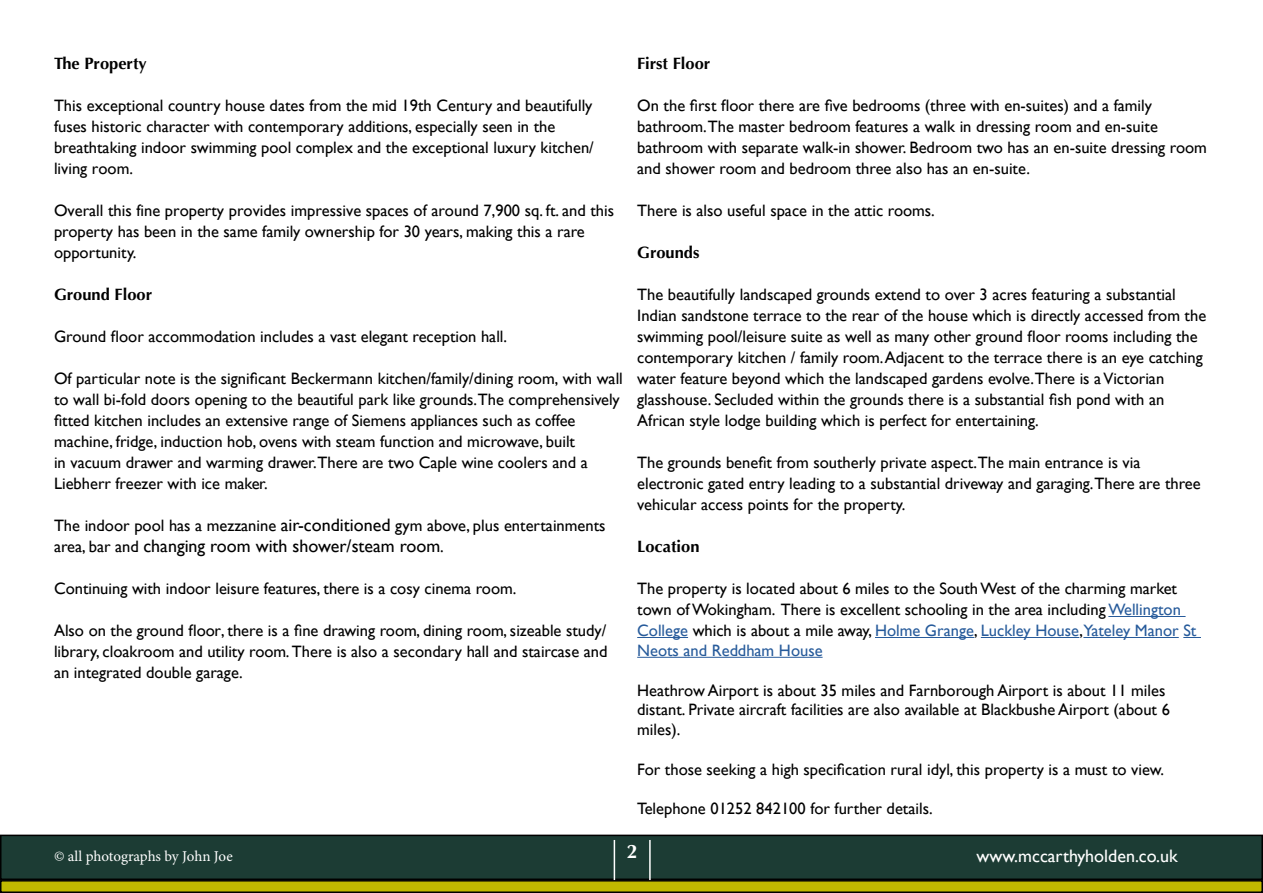
<style>
.page{position:relative;width:1263px;height:893px;background:#fff}
.page>*{position:absolute;margin:0;border:0;box-sizing:border-box;transform-origin:0 0}
.t1{font:700 19.5px "Optima";color:#fff}
.t2{font:18px "Gill Sans";color:#000}
.t3{font:18px "Gill Sans";color:#fff}
.t4{font:16.5px/21px "Gill Sans";color:#000}
.t5{font:700 16.5px "Optima";color:#000}
.t6{font:15px "Minion Pro";letter-spacing:-.005em;color:#fff}
.s1{font-size:18px}
.s2{font-size:16.5px}
.s3{color:#275b9b}
</style>
<div class="page">
<div style="left:1px;top:881px;width:1261px;height:11px;background:#c1b900"></div>
<div style="left:0;top:880px;width:1263px;height:13px;border:2px solid #000"></div>
<div style="left:1px;top:835px;width:1261px;height:44px;background:#1c3c34"></div>
<div style="left:0;top:835px;width:1263px;height:45px;border:2px solid #000"></div>
<hr style="left:1108px;top:616px;width:77px;height:1px;background:#275b9b">
<hr style="left:637px;top:637px;width:51px;height:1px;background:#275b9b">
<hr style="left:875px;top:637px;width:99px;height:1px;background:#275b9b">
<hr style="left:981px;top:637px;width:98px;height:1px;background:#275b9b">
<hr style="left:1083px;top:637px;width:96px;height:1px;background:#275b9b">
<svg style="left:1183px;top:637px;width:18px;height:1px"></svg>
<hr style="left:637px;top:657px;width:185px;height:1px;background:#275b9b">
<hr style="left:614px;top:840px;width:1px;height:40px;background:#fff">
<hr style="left:649px;top:840px;width:2px;height:40px;background:#fff">
<p class="t5" style="left:54px;top:54px;width:94px">The Property</p>
<p class="t4" style="left:54px;top:95px;width:541px">This exceptional country house dates from the mid 19th Century and beautifully fuses historic character with contemporary additions, especially seen in the breathtaking indoor swimming pool complex and the exceptional luxury kitchen/ living room.</p>
<p class="t4" style="left:54px;top:200px;width:562px">Overall this fine property provides impressive spaces of around 7,900 sq. ft. and this property has been in the same family ownership for 30 years, making this a rare opportunity.</p>
<p class="t5" style="left:54px;top:285px;width:100px">Ground Floor</p>
<p class="t4" style="left:54px;top:326px;width:455px">Ground floor accommodation includes a vast elegant reception hall.</p>
<p class="t4" style="left:54px;top:368px;width:570px">Of particular note is the significant Beckermann kitchen/family/dining room, with wall to wall bi-fold doors opening to the beautiful park like grounds. The comprehensively fitted kitchen includes an extensive range of Siemens appliances such as coffee machine, fridge, induction hob, ovens with steam function and microwave, built<br>in vacuum drawer and warming drawer. There are two Caple wine coolers and a Liebherr freezer with ice maker.</p>
<p class="t4" style="left:54px;top:515px;width:553px">The indoor pool has a mezzanine <span class="s1">air-conditioned</span> gym above, plus entertainments</p>
<p class="t2" style="left:54px;top:536px;width:391px"><span class="s2">area, bar and</span> changing room with shower/steam room<span class="s2">.</span></p>
<p class="t4" style="left:54px;top:578px;width:464px">Continuing with indoor leisure features, there is a cosy cinema room.</p>
<p class="t4" style="left:54px;top:620px;width:555px;text-align:justify">Also on the ground floor, there is a fine drawing room, dining room, sizeable study/ library, cloakroom and utility room.There is also a secondary hall and staircase and an integrated double garage.</p>
<p class="t5" style="left:637px;top:54px;width:75px">First Floor</p>
<p class="t4" style="left:637px;top:95px;width:571px">On the first floor there are five bedrooms (three with en-suites) and a family bathroom.The master bedroom features a walk in dressing room and en-suite bathroom with separate walk-in shower. Bedroom two has an en-suite dressing room and shower room and bedroom three also has an en-suite.</p>
<p class="t4" style="left:637px;top:200px;width:299px">There is also useful space in the attic rooms.</p>
<p class="t5" style="left:637px;top:243px;width:64px">Grounds</p>
<p class="t4" style="left:637px;top:284px;width:571px">The beautifully landscaped grounds extend to over 3 acres featuring a substantial Indian sandstone terrace to the rear of the house which is directly accessed from the swimming pool/leisure suite as well as many other ground floor rooms including the contemporary kitchen / family room. Adjacent to the terrace there is an eye catching water feature beyond which the landscaped gardens evolve.There is a Victorian glasshouse. Secluded within the grounds there is a substantial fish pond with an African style lodge building which is perfect for entertaining.</p>
<p class="t4" style="left:637px;top:452px;width:565px">The grounds benefit from southerly private aspect.The main entrance is via electronic gated entry leading to a substantial driveway and garaging.There are three vehicular access points for the property.</p>
<p class="t5" style="left:637px;top:537px;width:64px">Location</p>
<p class="t4" style="left:637px;top:578px;width:561px;line-height:20.5px">The property is located about 6 miles to the South West of the charming market town of Wokingham. There is excellent schooling in the area including <span class="s3">Wellington College</span> which is about a mile away, <span class="s3">Holme Grange</span>, <span class="s3">Luckley House</span>,<span class="s3">Yateley Manor St Neots and Reddham House</span></p>
<p class="t4" style="left:637px;top:680px;width:534px;line-height:19.8px">Heathrow Airport is about 35 miles and Farnborough Airport is about 11 miles distant. Private aircraft facilities are also available at Blackbushe Airport (about 6 miles).</p>
<p class="t4" style="left:637px;top:759px;width:528px">For those seeking a high specification rural idyl, this property is a must to view.</p>
<p class="t4" style="left:637px;top:798px;width:297px">Telephone 01252 842100 for further details.</p>
<p class="t6" style="left:54px;top:846px;width:180px">© all photographs by John Joe</p>
<p class="t1" style="left:627px;top:840px;width:12px">2</p>
<p class="t3" style="left:976px;top:845px;width:203px">www.mccarthyholden.co.uk</p>
</div>
